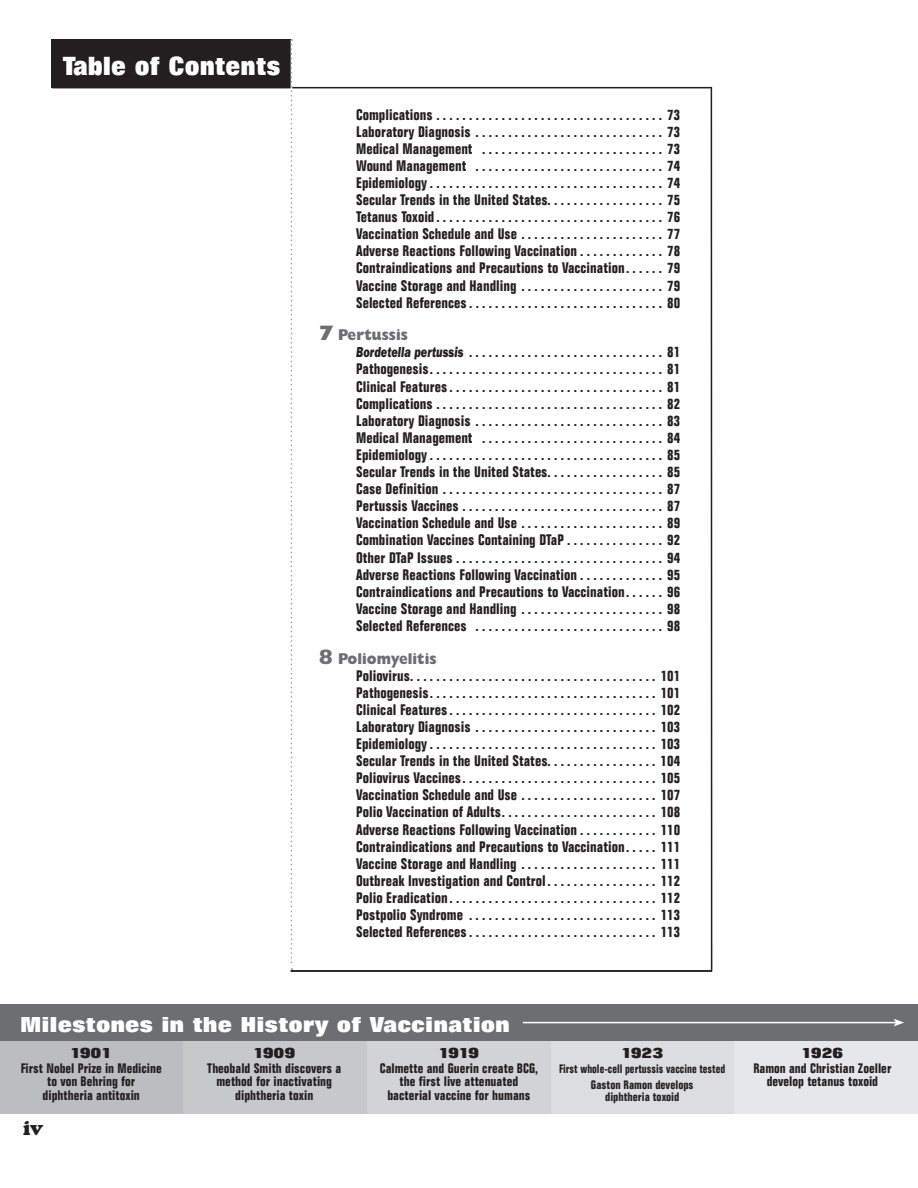
<style>
.page{position:relative;width:918px;height:1188px;background:#fff}
.page>*{position:absolute;margin:0;border:0;box-sizing:border-box;transform-origin:0 0}
.t1{font:800 25.5px "Folio BT";color:#fff;scale:.85 1}
.t2{font:800 21px "Folio BT";color:#fff}
.t3{font:19.5px "Goudy Heavyface BT";color:#231f20}
.t4{font:800 15.75px "Gill Sans";color:#6d6e70;scale:.9 1}
.t5{font:700 condensed 15px "Folio BT";color:#231f20}
.t6{font:800 15px "Folio BT";color:#231f20}
.t7{font:700 condensed 13.5px/13.5px "Folio BT";color:#231f20;text-align:center}
.t8{font:700 condensed 12px/16.5px "Folio BT";color:#231f20;text-align:center;scale:.93 1}
.t9{font:700 condensed 12px "Folio BT";color:#231f20}
.s1{font-size:21px}
.s2{font-family:"Franklin Gothic";font-weight:800;font-style:italic;font-stretch:normal}
</style>
<div class="page">
<hr style="left:52px;top:87px;width:659px;height:1px;background:#231f20">
<hr style="left:711px;top:87px;width:1px;height:884px;background:#231f20">
<hr style="left:291px;top:970px;width:421px;height:2px;background:#231f20">
<div style="left:52px;top:39px;width:239px;height:49px;background:#231f20"></div>
<svg style="left:291px;top:39px;width:1px;height:931px"></svg>
<div style="left:0;top:1038px;width:184px;height:76px;background:#bbbdc0"></div>
<div style="left:184px;top:1038px;width:183px;height:76px;background:#c6c8ca"></div>
<div style="left:367px;top:1038px;width:184px;height:76px;background:#d1d3d4"></div>
<div style="left:551px;top:1038px;width:183px;height:76px;background:#dcddde"></div>
<div style="left:734px;top:1038px;width:184px;height:76px;background:#e6e7e8"></div>
<div style="left:0;top:1004px;width:918px;height:37px;background:#6d6e70"></div>
<hr style="left:523px;top:1022px;width:373px;height:1px;background:#fff">
<svg style="left:894px;top:1019px;width:10px;height:7px"></svg>
<h1 class="t1" style="left:63px;top:50px;width:258px">Table of Contents</h1>
<p class="t5" style="left:356px;top:109px;width:326px">Complications................................... 73</p>
<p class="t5" style="left:356px;top:126px;width:326px">Laboratory Diagnosis ............................. 73</p>
<p class="t5" style="left:356px;top:143px;width:325px">Medical Management ............................ 73</p>
<p class="t5" style="left:356px;top:160px;width:326px">Wound Management ............................. 74</p>
<p class="t5" style="left:356px;top:177px;width:326px">Epidemiology .................................... 74</p>
<p class="t5" style="left:356px;top:194px;width:325px">Secular Trends in the United States. . . . . . . . . . . . . . . . . . 75</p>
<p class="t5" style="left:356px;top:211px;width:326px">Tetanus Toxoid ................................... 76</p>
<p class="t5" style="left:356px;top:228px;width:325px">Vaccination Schedule and Use...................... 77</p>
<p class="t5" style="left:356px;top:245px;width:325px">Adverse Reactions Following Vaccination . . . . . . . . . . . . . 78</p>
<p class="t5" style="left:356px;top:263px;width:325px">Contraindications and Precautions to Vaccination . . . . . . 79</p>
<p class="t5" style="left:356px;top:280px;width:325px">Vaccine Storage and Handling...................... 79</p>
<p class="t5" style="left:356px;top:297px;width:326px">Selected References .............................. 80</p>
<p class="t4" style="left:319px;top:329px;width:101px"><span class="s1">7</span> Pertussis</p>
<p class="t5" style="left:356px;top:346px;width:326px"><span class="s2">Bordetella pertussis</span> .............................. 81</p>
<p class="t5" style="left:356px;top:363px;width:325px">Pathogenesis .................................... 81</p>
<p class="t5" style="left:356px;top:381px;width:326px">Clinical Features ................................. 81</p>
<p class="t5" style="left:356px;top:398px;width:325px">Complications................................... 82</p>
<p class="t5" style="left:356px;top:415px;width:326px">Laboratory Diagnosis ............................. 83</p>
<p class="t5" style="left:356px;top:432px;width:326px">Medical Management ............................ 84</p>
<p class="t5" style="left:356px;top:449px;width:326px">Epidemiology.................................... 85</p>
<p class="t5" style="left:356px;top:466px;width:325px">Secular Trends in the United States. . . . . . . . . . . . . . . . . . 85</p>
<p class="t5" style="left:356px;top:483px;width:326px">Case Definition.................................. 87</p>
<p class="t5" style="left:356px;top:500px;width:326px">Pertussis Vaccines............................... 87</p>
<p class="t5" style="left:356px;top:517px;width:326px">Vaccination Schedule and Use...................... 89</p>
<p class="t5" style="left:356px;top:534px;width:325px">Combination Vaccines Containing DTaP . . . . . . . . . . . . . . . 92</p>
<p class="t5" style="left:356px;top:552px;width:325px">Other DTaP Issues ................................ 94</p>
<p class="t5" style="left:356px;top:569px;width:325px">Adverse Reactions Following Vaccination . . . . . . . . . . . . . 95</p>
<p class="t5" style="left:356px;top:586px;width:325px">Contraindications and Precautions to Vaccination . . . . . . 96</p>
<p class="t5" style="left:356px;top:603px;width:325px">Vaccine Storage and Handling...................... 98</p>
<p class="t5" style="left:356px;top:620px;width:326px">Selected References ............................. 98</p>
<p class="t4" style="left:319px;top:653px;width:133px"><span class="s1">8</span> Poliomyelitis</p>
<p class="t5" style="left:356px;top:670px;width:325px">Poliovirus...................................... 101</p>
<p class="t5" style="left:356px;top:687px;width:326px">Pathogenesis ................................... 101</p>
<p class="t5" style="left:356px;top:704px;width:326px">Clinical Features ................................ 102</p>
<p class="t5" style="left:356px;top:721px;width:326px">Laboratory Diagnosis ............................ 103</p>
<p class="t5" style="left:356px;top:738px;width:326px">Epidemiology ................................... 103</p>
<p class="t5" style="left:356px;top:755px;width:325px">Secular Trends in the United States. . . . . . . . . . . . . . . . . 104</p>
<p class="t5" style="left:356px;top:772px;width:326px">Poliovirus Vaccines .............................. 105</p>
<p class="t5" style="left:356px;top:789px;width:326px">Vaccination Schedule and Use . . . . . . . . . . . . . . . . . . . . . 107</p>
<p class="t5" style="left:356px;top:806px;width:326px">Polio Vaccination of Adults ........................ 108</p>
<p class="t5" style="left:356px;top:824px;width:325px">Adverse Reactions Following Vaccination . . . . . . . . . . . . 110</p>
<p class="t5" style="left:356px;top:841px;width:325px">Contraindications and Precautions to Vaccination . . . . . 111</p>
<p class="t5" style="left:356px;top:858px;width:325px">Vaccine Storage and Handling . . . . . . . . . . . . . . . . . . . . . 111</p>
<p class="t5" style="left:356px;top:875px;width:325px">Outbreak Investigation and Control . . . . . . . . . . . . . . . . . 112</p>
<p class="t5" style="left:356px;top:892px;width:325px">Polio Eradication ................................ 112</p>
<p class="t5" style="left:356px;top:909px;width:326px">Postpolio Syndrome ............................. 113</p>
<p class="t5" style="left:356px;top:926px;width:326px">Selected References ............................. 113</p>
<p class="t2" style="left:20px;top:1011px;width:491px">Milestones in the History of Vaccination</p>
<p class="t6" style="left:70px;top:1043px;width:43px">1901</p>
<p class="t7" style="left:21px;top:1062px;width:143px">First Nobel Prize in Medicine to von Behring for diphtheria antitoxin</p>
<p class="t6" style="left:253px;top:1043px;width:43px">1909</p>
<p class="t7" style="left:207px;top:1062px;width:135px">Theobald Smith discovers a method for inactivating diphtheria toxin</p>
<p class="t6" style="left:439px;top:1043px;width:42px">1919</p>
<p class="t7" style="left:380px;top:1062px;width:160px">Calmette and Guerin create BCG, the first live attenuated bacterial vaccine for humans</p>
<h3 class="t3" style="left:23px;top:1116px;width:21px">iv</h3>
<p class="t6" style="left:621px;top:1043px;width:43px">1923</p>
<p class="t8" style="left:559px;top:1061px;width:180px">First whole-cell pertussis vaccine tested<br>Gaston Ramon develops</p>
<p class="t9" style="left:605px;top:1092px;width:76px">diphtheria toxoid</p>
<p class="t6" style="left:801px;top:1043px;width:43px">1926</p>
<p class="t7" style="left:753px;top:1062px;width:140px">Ramon and Christian Zoeller develop tetanus toxoid</p>
</div>
